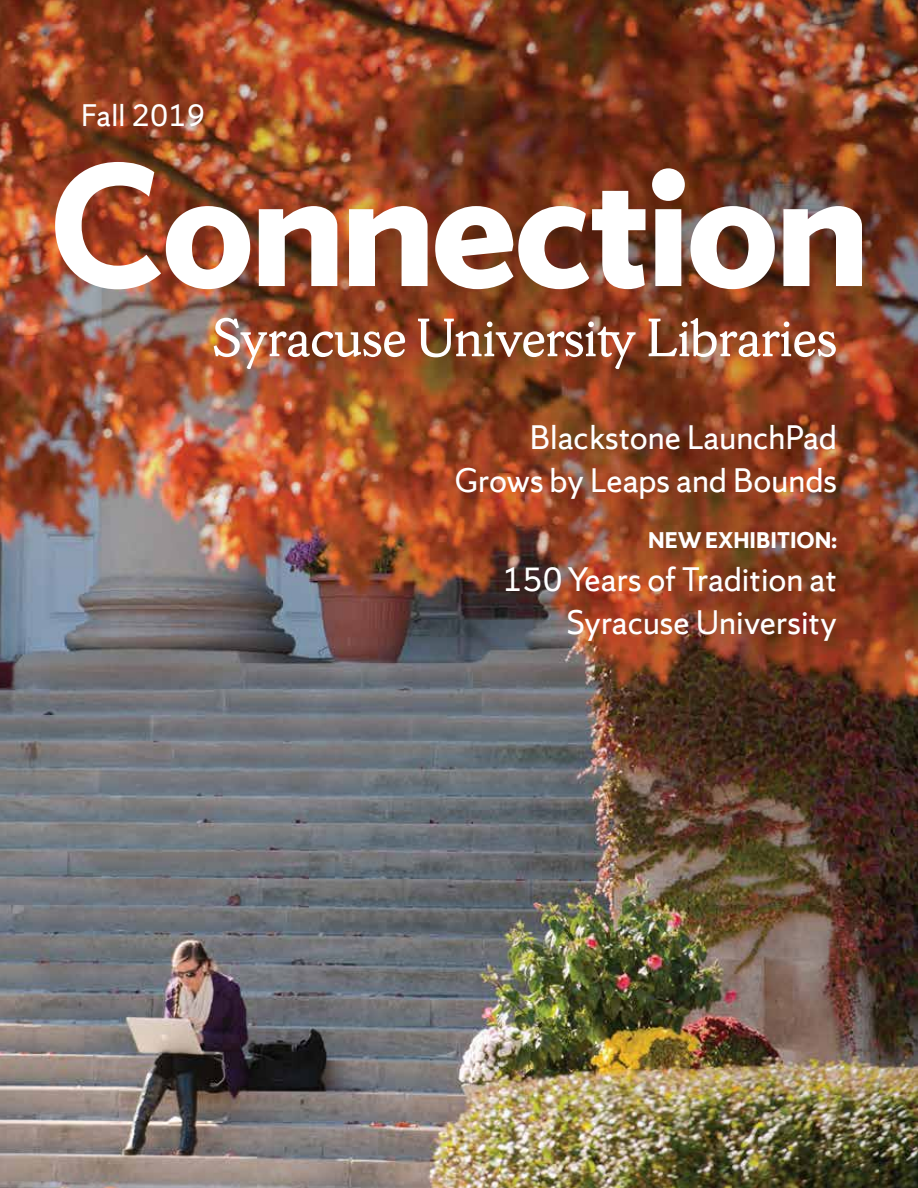
<style>
.page{position:relative;width:918px;height:1188px;background:#fff}
.page>*{position:absolute;margin:0;border:0;box-sizing:border-box;transform-origin:0 0}
.t1{font:700 183px "Sherman Sans";letter-spacing:-.02em;color:#fff}
.t2{font:57px "Sherman Serif";color:#fff}
.t3{font:36px/43.2px "Sherman Sans";color:#fff;text-align:right}
.t4{font:33px "Sherman Sans";letter-spacing:.01em;color:#fff}
.t5{font:700 24px "Sherman Sans";color:#fff}
</style>
<div class="page">
<img style="left:0;top:0;width:918px;height:1188px">
<p class="t4" style="left:81px;top:95px;width:126px">Fall 2019</p>
<p class="t1" style="left:49px;top:114px;width:822px">Connection</p>
<p class="t2" style="left:212px;top:302px;width:626px">Syracuse University Libraries</p>
<p class="t3" style="left:455px;top:416px;width:384px">Blackstone LaunchPad<br>Grows by Leaps and Bounds</p>
<p class="t5" style="left:648px;top:525px;width:190px">NEW EXHIBITION:</p>
<p class="t3" style="left:503px;top:558px;width:335px">150 Years of Tradition at</p>
<p class="t3" style="left:567px;top:601px;width:272px">Syracuse University</p>
</div>
